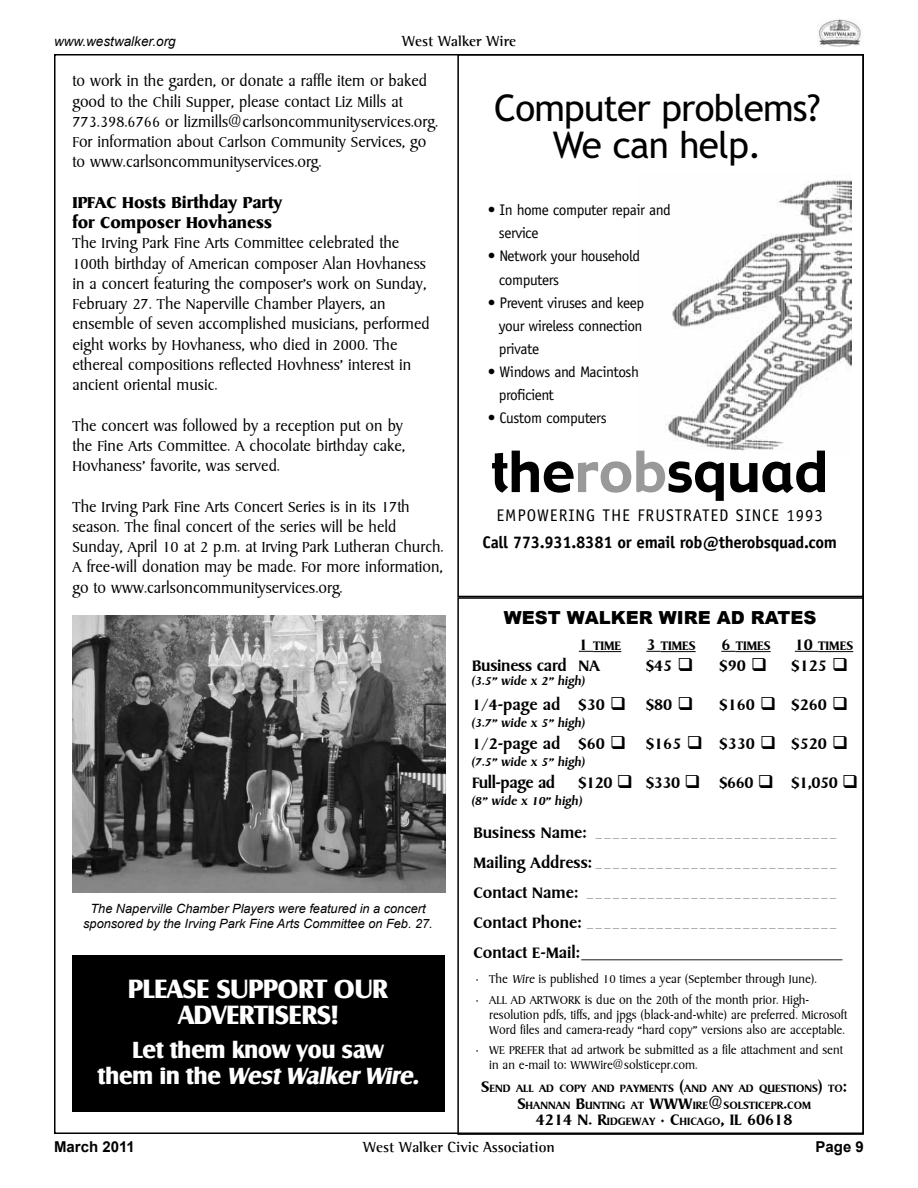
<style>
.page{position:relative;width:918px;height:1188px;background:#fff}
.page>*{position:absolute;margin:0;border:0;box-sizing:border-box;transform-origin:0 0}
.t1{font:55.35px "Gadget";color:#000}
.t2{font:36.9px/36.9px "Trebuchet MS";letter-spacing:-.02em;color:#000;text-align:center}
.t3{font:700 25.5px/25.5px "Salzburg";color:#fff;text-align:center}
.t4{font:700 22.5px/25.5px "Salzburg";color:#fff;text-align:center}
.t5{font:700 18.75px/20.2px "Sydney";color:#000}
.t6{font:500 18px/30px "Sydney";color:#000;text-align:justify}
.t7{font:18px "Book Antiqua";color:#000}
.t8{font:500 18px "Sydney";color:#000}
.t9{font:500 18px "Sydney";letter-spacing:-.025em;color:#000}
.t10{font:900 18px "Arial";color:#000}
.t11{font:300 17.25px/20.2px "Sydney";color:#000}
.t12{font:700 16.95px "Officina Sans";letter-spacing:-.02em;color:#000}
.t13{font:16.95px "Officina Sans";letter-spacing:.055em;color:#000}
.t14{font:15.3px/23.1px "Officina Sans";letter-spacing:-.03em;color:#000}
.t15{font:700 15px "Agfa Rotis Semi Serif";color:#000}
.t16{font:700 15px "Arial";color:#000}
.t17{font:500 14.7px "Sydney";color:#000}
.t18{font:300 13.5px/15px "Sydney";color:#000}
.t19{font:500 13.5px "Sydney";color:#000}
.t20{font:italic 13.5px "Arial";color:#000}
.t21{font:italic 12.75px/15px "Arial";color:#000;text-align:center}
.t22{font:500 12.6px/16.5px "Sydney";color:#000;text-align:center}
.s1{color:#999}
.s2{font-size:18px}
.s3{font-style:italic}
.s4{font-family:"Sydney";font-weight:500}
.s5{font-size:12.6px}
</style>
<div class="page">
<img style="left:818px;top:19px;width:44px;height:27px">
<div style="left:457px;top:597px;width:407px;height:538px;border:2px solid #000"></div>
<svg style="left:579px;top:651px;width:42px;height:1px"></svg>
<svg style="left:646px;top:651px;width:15px;height:1px"></svg>
<hr style="left:661px;top:651px;width:35px;height:1px;background:#000">
<svg style="left:721px;top:651px;width:15px;height:1px"></svg>
<hr style="left:736px;top:651px;width:35px;height:1px;background:#000">
<svg style="left:795px;top:651px;width:23px;height:1px"></svg>
<hr style="left:818px;top:651px;width:35px;height:1px;background:#000">
<div style="left:457px;top:54px;width:407px;height:543px;border:2px solid #000"></div>
<img style="left:665px;top:180px;width:186px;height:271px">
<img style="left:73px;top:616px;width:373px;height:276px">
<div style="left:73px;top:955px;width:372px;height:156px;background:#000"></div>
<p class="t20" style="left:54px;top:32px;width:123px">www.westwalker.org</p>
<p class="t15" style="left:402px;top:32px;width:115px">West Walker Wire</p>
<p class="t11" style="left:73px;top:72px;width:367px">to work in the garden, or donate a raffle item or baked good to the Chili Supper, please contact Liz Mills at 773.398.6766 or lizmills@carlsoncommunityservices.org.<br>For information about Carlson Community Services, go to www.carlsoncommunityservices.org.</p>
<p class="t5" style="left:73px;top:192px;width:211px">IPFAC Hosts Birthday Party for Composer Hovhaness</p>
<p class="t11" style="left:73px;top:234px;width:359px">The Irving Park Fine Arts Committee celebrated the 100th birthday of American composer Alan Hovhaness in a concert featuring the composer’s work on Sunday, February 27. The Naperville Chamber Players, an ensemble of seven accomplished musicians, performed eight works by Hovhaness, who died in 2000. The ethereal compositions reflected Hovhness’ interest in ancient oriental music.</p>
<p class="t11" style="left:73px;top:416px;width:334px">The concert was followed by a reception put on by the Fine Arts Committee. A chocolate birthday cake,<br>Hovhaness’ favorite, was served.</p>
<p class="t11" style="left:73px;top:497px;width:373px">The Irving Park Fine Arts Concert Series is in its 17th season. The final concert of the series will be held Sunday, April 10 at 2 p.m. at Irving Park Lutheran Church.<br>A free-will donation may be made. For more information, go to www.carlsoncommunityservices.org.</p>
<h2 class="t2" style="left:494px;top:90px;width:328px">Computer problems?<br>We can help.</h2>
<p class="t14" style="left:499px;top:199px;width:173px;text-indent:-11px">• In home computer repair and service</p>
<p class="t14" style="left:499px;top:245px;width:143px;text-indent:-11px">• Network your household computers</p>
<p class="t14" style="left:499px;top:291px;width:147px;text-align:justify;text-indent:-11px">• Prevent viruses and keep your wireless connection private</p>
<p class="t14" style="left:499px;top:360px;width:142px;text-indent:-11px">• Windows and Macintosh proficient</p>
<p class="t14" style="left:488px;top:406px;width:120px">• Custom computers</p>
<h1 class="t1" style="left:491px;top:436px;width:339px">the<span class="s1">rob</span>squad</h1>
<p class="t13" style="left:496px;top:505px;width:328px">EMPOWERING THE FRUSTRATED SINCE 1993</p>
<p class="t12" style="left:483px;top:532px;width:356px">Call 773.931.8381 or email rob@therobsquad.com</p>
<p class="t10" style="left:504px;top:605px;width:314px">WEST WALKER WIRE AD RATES</p>
<p class="t17" style="left:579px;top:637px;width:44px"><span class="s2">1</span> TIME</p>
<p class="t17" style="left:646px;top:637px;width:51px"><span class="s2">3</span> TIMES</p>
<p class="t17" style="left:721px;top:637px;width:51px"><span class="s2">6</span> TIMES</p>
<p class="t17" style="left:795px;top:637px;width:60px"><span class="s2">10</span> TIMES</p>
<p class="t21" style="left:83px;top:901px;width:351px">The Naperville Chamber Players were featured in a concert sponsored by the Irving Park Fine Arts Committee on Feb. 27.</p>
<h3 class="t3" style="left:128px;top:976px;width:261px">PLEASE SUPPORT OUR<br>ADVERTISERS!</h3>
<h3 class="t4" style="left:98px;top:1037px;width:325px">LET THEM KNOW YOU SAW<br>THEM IN THE <span class="s3">West Walker Wire</span>.</h3>
<p class="t6" style="left:472px;top:651px;width:129px">Business card NA</p>
<p class="t6" style="left:646px;top:651px;width:49px">$45 ❑</p>
<p class="t6" style="left:720px;top:651px;width:49px">$90 ❑</p>
<p class="t6" style="left:792px;top:651px;width:58px">$125 ❑</p>
<p class="t6" style="left:472px;top:690px;width:223px">1/4-page ad $30 ❑ $80 ❑</p>
<p class="t19" style="left:471px;top:673px;width:117px">(3.5" wide x 2” high)</p>
<p class="t19" style="left:471px;top:715px;width:117px">(3.7” wide x 5” high)</p>
<p class="t19" style="left:471px;top:755px;width:117px">(7.5” wide x 5” high)</p>
<p class="t19" style="left:471px;top:794px;width:114px">(8” wide x 10” high)</p>
<p class="t6" style="left:472px;top:686px;width:378px;line-height:39px;text-indent:248px">$160 ❑ $260 ❑ 1/2-page ad $60 ❑ $165 ❑ $330 ❑ $520 ❑ Full-page ad</p>
<p class="t9" style="left:579px;top:773px;width:281px">$120 ❑ $330 ❑ $660 ❑ $1,050 ❑</p>
<p class="t6" style="left:473px;top:818px;width:366px">Business Name: ____________________________ Mailing Address: ____________________________ Contact Name: _____________________________ Contact Phone: _____________________________</p>
<p class="t7" style="left:473px;top:939px;width:366px"><span class="s4">Contact E-Mail:</span>______________________________</p>
<p class="t18" style="left:476px;top:972px;width:343px">• The Wire is published 10 times a year (September through June).</p>
<p class="t18" style="left:476px;top:992px;width:11px">• ALL</p>
<p class="t18" style="left:489px;top:992px;width:359px;text-indent:22px">AD ARTWORK is due on the 20th of the month prior. High&shy;resolution pdfs, tiffs, and jpgs (black-and-white) are preferred. Microsoft<br>Word files and camera-ready “hard copy” versions also are acceptable.</p>
<p class="t18" style="left:489px;top:1043px;width:355px;text-indent:-14px">• WE PREFER that ad artwork be submitted as a file attachment and sent in an e-mail to: WWWire@solsticepr.com.</p>
<p class="t22" style="left:481px;top:1080px;width:367px"><span class="s2">S</span>END ALL AD COPY AND PAYMENTS <span class="s2">(</span>AND ANY AD QUESTIONS<span class="s2">)</span> TO<span class="s2">:<br>S</span>HANNAN <span class="s2">B</span>UNTING AT <span class="s2">WWW</span>IRE<span class="s2">@</span>SOLSTICEPR<span class="s2">.</span>COM</p>
<p class="t8" style="left:536px;top:1110px;width:258px">4214 N. R<span class="s5">IDGEWAY</span> • C<span class="s5">HICAGO</span>, IL 60618</p>
<p class="t16" style="left:54px;top:1137px;width:82px">March 2011</p>
<p class="t15" style="left:363px;top:1138px;width:193px">West Walker Civic Association</p>
<p class="t16" style="left:816px;top:1137px;width:50px">Page 9</p>
</div>
